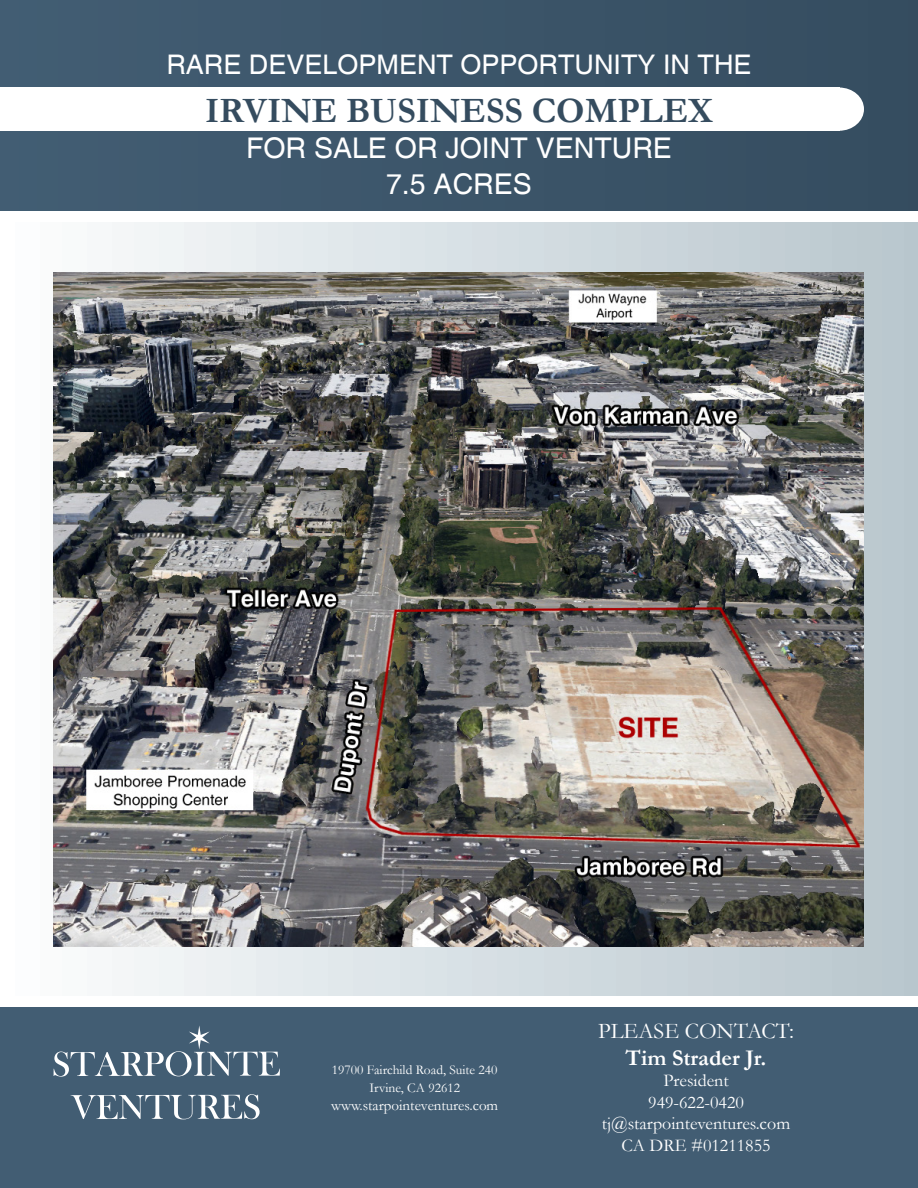
<style>
.page{position:relative;width:918px;height:1188px;background:#fff}
.page>*{position:absolute;margin:0;border:0;box-sizing:border-box;transform-origin:0 0}
.t1{font:700 36px "Garamond";color:#354c5f}
.t2{font:28.5px/36px "Helvetica";color:#fff;text-align:center}
.t3{font:27px "Helvetica";color:#fff}
.t4{font:22.5px "Garamond";color:#fff}
.t5{font:700 22.5px "Garamond";color:#fff}
.t6{font:18px/21.6px "Garamond";color:#fff;text-align:center}
.t7{font:15px "Garamond";color:#fff}
.t8{font:13.5px/18px "Garamond";color:#fff;text-align:center}
</style>
<div class="page">
<div style="left:0;top:0;width:918px;height:211px;background:#3c5569"></div>
<div style="left:0;top:216px;width:918px;height:791px;background:linear-gradient(to right,#fbfcfd,#b7c5cc)"></div>
<div style="left:0;top:1007px;width:918px;height:181px;background:#425d73"></div>
<div style="left:0;top:997px;width:918px;height:10px;background:#fff"></div>
<svg style="left:71px;top:1094px;width:189px;height:25px"></svg>
<svg style="left:54px;top:1026px;width:226px;height:51px"></svg>
<div style="left:0;top:88px;width:839px;height:43px;background:#fff"></div>
<div style="left:814px;top:88px;width:50px;height:43px;background:#fff;border-radius:50%"></div>
<div style="left:0;top:211px;width:918px;height:11px;background:#fff"></div>
<img style="left:54px;top:272px;width:810px;height:674px">
<h3 class="t3" style="left:166px;top:49px;width:587px">RARE DEVELOPMENT OPPORTUNITY IN THE</h3>
<h1 class="t1" style="left:205px;top:86px;width:509px">IRVINE BUSINESS COMPLEX</h1>
<h2 class="t2" style="left:246px;top:131px;width:427px">FOR SALE OR JOINT VENTURE<br>7.5 ACRES</h2>
<p class="t8" style="left:332px;top:1061px;width:167px">19700 Fairchild Road, Suite 240<br>Irvine, CA 92612</p>
<p class="t7" style="left:331px;top:1095px;width:168px">www.starpointeventures.com</p>
<p class="t4" style="left:598px;top:1015px;width:197px">PLEASE CONTACT:</p>
<p class="t5" style="left:626px;top:1042px;width:142px">Tim Strader Jr.</p>
<p class="t6" style="left:602px;top:1069px;width:190px">President<br>949-622-0420 tj@starpointeventures.com<br>CA DRE #01211855</p>
</div>
